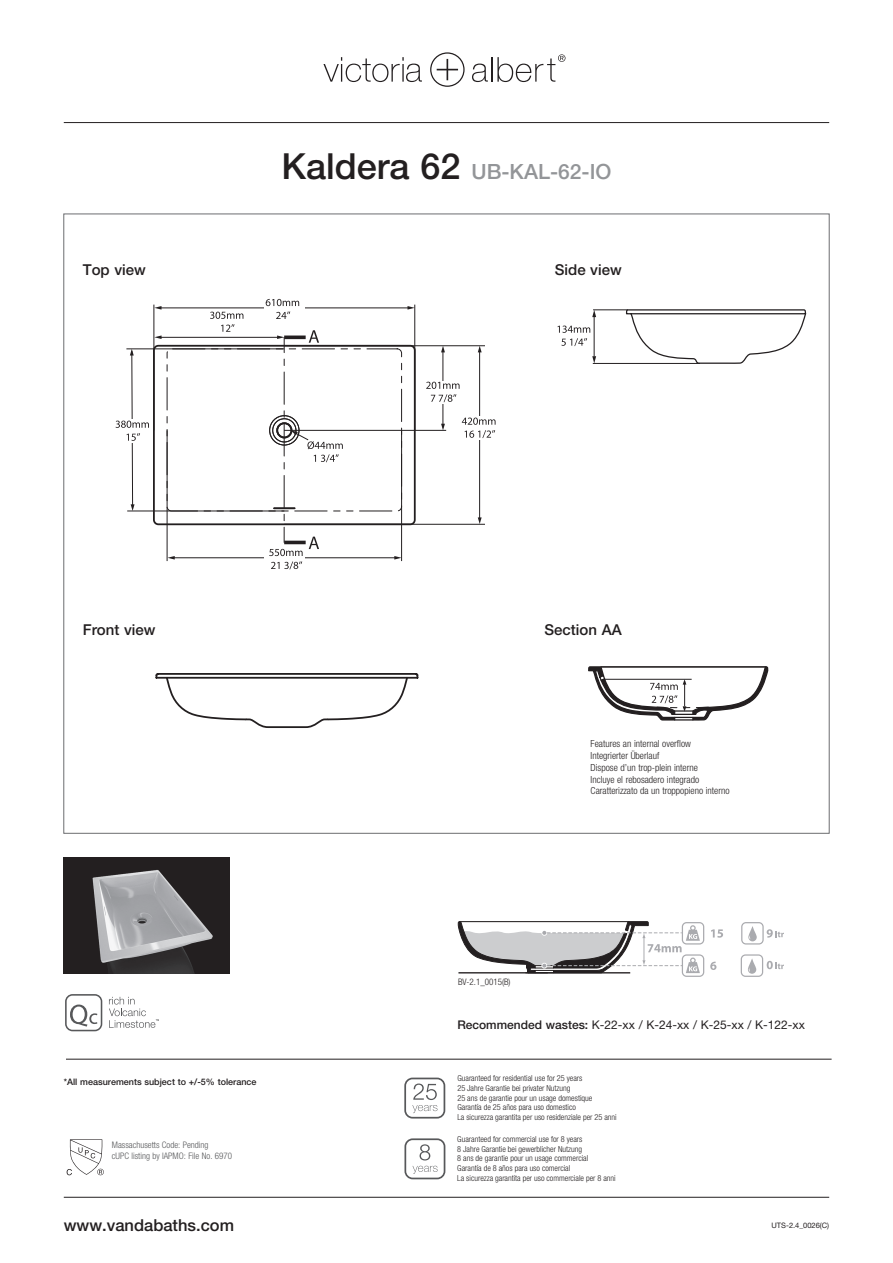
<style>
.page{position:relative;width:893px;height:1263px;background:#fff}
.page>*{position:absolute;margin:0;border:0;box-sizing:border-box;transform-origin:0 0}
.t1{font:500 21px "Helvetica Neue LT Std";color:#939598}
.t2{font:500 16.5px "Helvetica Neue LT Std";color:#231f20}
.t3{font:500 15px "Helvetica Neue LT Std";color:#231f20}
.t4{font:12px "Helvetica Neue LT Std";color:#231f20}
.t5{font:300 condensed 9.75px/11.7px "Helvetica Neue LT Std";color:#231f20}
.t6{font:300 condensed 9px/11.4px "Helvetica Neue LT Std";color:#57585a}
.t7{font:500 9px "Helvetica Neue LT Std";color:#231f20}
.t8{font:300 condensed 9px "Helvetica Neue LT Std";color:#231f20}
.t9{font:300 condensed 8.25px/9.9px "Helvetica Neue LT Std";color:#231f20}
.t10{font:7.5px "Helvetica Neue LT Std";color:#231f20}
.s1{font-size:36px;color:#231f20}
.s2{font-weight:500}
</style>
<div class="page">
<svg style="left:472px;top:64px;width:16px;height:18px"></svg>
<hr style="left:491px;top:57px;width:2px;height:25px;background:#231f20">
<svg style="left:323px;top:57px;width:99px;height:25px"></svg>
<svg style="left:497px;top:54px;width:68px;height:28px"></svg>
<svg style="left:430px;top:52px;width:35px;height:35px"></svg>
<hr style="left:64px;top:122px;width:765px;height:1px;background:#231f20">
<hr style="left:64px;top:1197px;width:765px;height:1px;background:#231f20">
<svg style="left:741px;top:954px;width:43px;height:23px"></svg>
<svg style="left:710px;top:961px;width:6px;height:9px"></svg>
<svg style="left:711px;top:929px;width:12px;height:9px"></svg>
<svg style="left:741px;top:922px;width:43px;height:22px"></svg>
<svg style="left:458px;top:921px;width:246px;height:56px"></svg>
<svg style="left:404px;top:1138px;width:41px;height:41px"></svg>
<svg style="left:404px;top:1077px;width:41px;height:41px"></svg>
<hr style="left:66px;top:1059px;width:766px;height:1px;background:#231f20">
<svg style="left:67px;top:1139px;width:37px;height:36px"></svg>
<img style="left:64px;top:857px;width:166px;height:116px">
<svg style="left:65px;top:994px;width:37px;height:37px"></svg>
<svg style="left:109px;top:997px;width:50px;height:31px"></svg>
<hr style="left:546px;top:312px;width:1px;height:63px;background:#231f20">
<svg style="left:625px;top:309px;width:182px;height:55px"></svg>
<hr style="left:593px;top:310px;width:35px;height:1px;background:#231f20">
<hr style="left:593px;top:363px;width:107px;height:1px;background:#231f20">
<hr style="left:594px;top:316px;width:1px;height:40px;background:#231f20">
<svg style="left:592px;top:310px;width:4px;height:7px"></svg>
<svg style="left:592px;top:356px;width:4px;height:7px"></svg>
<svg style="left:557px;top:326px;width:33px;height:20px"></svg>
<svg style="left:588px;top:666px;width:181px;height:55px"></svg>
<svg style="left:485px;top:419px;width:11px;height:19px"></svg>
<svg style="left:131px;top:345px;width:354px;height:180px"></svg>
<svg style="left:131px;top:504px;width:4px;height:7px"></svg>
<svg style="left:130px;top:350px;width:4px;height:5px"></svg>
<div style="left:114px;top:419px;width:35px;height:24px;background:#fff"></div>
<svg style="left:116px;top:421px;width:33px;height:20px"></svg>
<hr style="left:127px;top:511px;width:157px;height:1px;background:#231f20">
<hr style="left:126px;top:349px;width:158px;height:1px;background:#231f20">
<hr style="left:160px;top:308px;width:249px;height:1px;background:#231f20">
<svg style="left:155px;top:306px;width:7px;height:4px"></svg>
<svg style="left:407px;top:306px;width:7px;height:4px"></svg>
<div style="left:264px;top:298px;width:41px;height:21px;background:#fff"></div>
<svg style="left:266px;top:299px;width:33px;height:20px"></svg>
<hr style="left:160px;top:337px;width:118px;height:1px;background:#231f20">
<svg style="left:155px;top:335px;width:7px;height:4px"></svg>
<svg style="left:210px;top:312px;width:33px;height:20px"></svg>
<hr style="left:154px;top:305px;width:1px;height:125px;background:#231f20">
<hr style="left:414px;top:305px;width:1px;height:125px;background:#231f20">
<hr style="left:173px;top:557px;width:223px;height:1px;background:#231f20">
<svg style="left:394px;top:556px;width:7px;height:3px"></svg>
<svg style="left:168px;top:556px;width:7px;height:3px"></svg>
<div style="left:264px;top:549px;width:41px;height:21px;background:#fff"></div>
<svg style="left:269px;top:549px;width:34px;height:20px"></svg>
<hr style="left:401px;top:430px;width:1px;height:131px;background:#231f20">
<hr style="left:167px;top:430px;width:1px;height:131px;background:#231f20">
<svg style="left:309px;top:537px;width:10px;height:12px"></svg>
<svg style="left:284px;top:527px;width:1px;height:14px"></svg>
<hr style="left:284px;top:541px;width:22px;height:3px;background:#231f20">
<div style="left:153px;top:345px;width:263px;height:180px;border:2px solid #231f20;border-radius:4px"></div>
<svg style="left:269px;top:330px;width:74px;height:191px"></svg>
<div style="left:167px;top:348px;width:235px;height:163px;border:1px dashed #231f20;border-radius:4px"></div>
<svg style="left:155px;top:673px;width:264px;height:55px"></svg>
<h3 class="t3" style="left:83px;top:261px;width:64px">Top view</h3>
<h1 class="t1" style="left:281px;top:159px;width:332px"><span class="s1">Kaldera 62</span> UB-KAL-62-IO</h1>
<h3 class="t3" style="left:555px;top:261px;width:68px">Side view</h3>
<h3 class="t3" style="left:83px;top:620px;width:74px">Front view</h3>
<h3 class="t3" style="left:545px;top:620px;width:79px">Section AA</h3>
<p class="t5" style="left:591px;top:738px;width:140px">Features an internal overflow<br>Integrierter Überlauf<br>Dispose d’un trop-plein interne<br>Incluye el rebosadero integrado<br>Caratterizzato da un troppopieno interno</p>
<p class="t8" style="left:458px;top:976px;width:54px">BV-2.1_0015(B)</p>
<h3 class="t4" style="left:457px;top:1017px;width:349px"><span class="s2">Recommended wastes:</span> K-22-xx / K-24-xx / K-25-xx / K-122-xx</h3>
<p class="t7" style="left:64px;top:1076px;width:194px">*All measurements subject to +/-5% tolerance</p>
<p class="t9" style="left:457px;top:1073px;width:161px">Guaranteed for residential use for 25 years<br>25 Jahre Garantie bei privater Nutzung<br>25 ans de garantie pour un usage domestique Garantía de 25 años para uso domestico<br>La sicurezza garantita per uso residenziale per 25 anni</p>
<p class="t6" style="left:112px;top:1139px;width:122px">Massachusetts Code: Pending<br>cUPC listing by IAPMO: File No. 6970</p>
<p class="t9" style="left:457px;top:1134px;width:160px">Guaranteed for commercial use for 8 years<br>8 Jahre Garantie bei gewerblicher Nutzung<br>8 ans de garantie pour un usage commercial<br>Garantía de 8 años para uso comercial<br>La sicurezza garantita per uso commerciale per 8 anni</p>
<h2 class="t2" style="left:64px;top:1216px;width:172px">www.vandabaths.com</h2>
<p class="t10" style="left:771px;top:1221px;width:59px">UTS-2.4_0026(C)</p>
</div>
